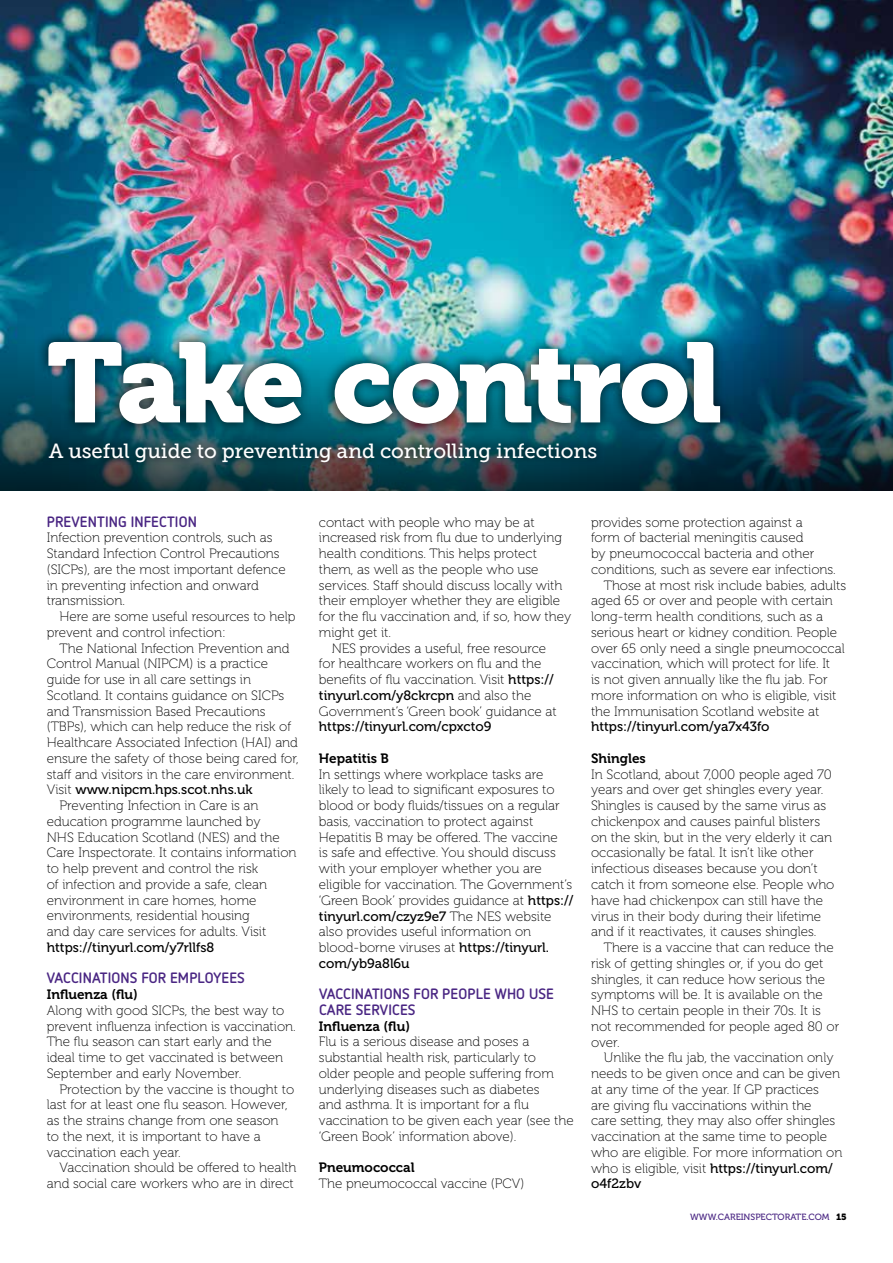
<style>
.page{position:relative;width:893px;height:1263px;background:#fff}
.page>*{position:absolute;margin:0;border:0;box-sizing:border-box;transform-origin:0 0}
.t1{font:112.5px "Museo 900";letter-spacing:-.03em;color:#fff}
.t2{font:20.4px "Museo Slab 500";letter-spacing:-.005em;color:#fff}
.t3{font:700 15px/15.8px "Netto OT";letter-spacing:.01em;color:#4a2683}
.t4{font:13.5px/15.8px "Museo 100";color:#000}
.t5{font:13.5px/15.8px "Museo 500";color:#000}
.t6{font:13.5px "Museo 700";color:#000}
.t7{font:9px "Museo 500";color:#4a2683}
.s1{font-family:"Museo 100"}
.s2{font-family:"Museo 500"}
.s3{font-family:"Museo 900";color:#000}
</style>
<div class="page">
<img style="left:0;top:0;width:893px;height:338px">
<img style="left:231px;top:24px;width:39px;height:65px">
<img style="left:0;top:338px;width:893px;height:152px">
<div style="left:37px;top:330px;width:695px;height:105px;background:#000;opacity:.75"></div>
<div style="left:42px;top:435px;width:562px;height:35px;background:#000;opacity:.75"></div>
<h1 class="t1" style="left:47px;top:319px;width:677px">Take control</h1>
<h2 class="t2" style="left:49px;top:439px;width:550px">A useful guide to preventing and controlling infections</h2>
<p class="t3" style="left:47px;top:513px;width:152px">PREVENTING INFECTION</p>
<p class="t4" style="left:47px;top:530px;width:240px">Infection prevention controls, such as Standard Infection Control Precautions (SICPs), are the most important defence in preventing infection and onward transmission.</p>
<p class="t4" style="left:47px;top:609px;width:250px;text-indent:13px">Here are some useful resources to help prevent and control infection:</p>
<p class="t4" style="left:47px;top:640px;width:254px;text-indent:13px">The National Infection Prevention and Control Manual (NIPCM) is a practice guide for use in all care settings in Scotland. It contains guidance on SICPs and Transmission Based Precautions (TBPs), which can help reduce the risk of Healthcare Associated Infection (HAI) and ensure the safety of those being cared for, staff and visitors in the care environment.</p>
<p class="t5" style="left:47px;top:782px;width:207px"><span class="s1">Visit</span> www.nipcm.hps.scot.nhs.uk</p>
<p class="t4" style="left:47px;top:798px;width:251px;text-indent:13px">Preventing Infection in Care is an education programme launched by<br>NHS Education Scotland (NES) and the Care Inspectorate. It contains information to help prevent and control the risk<br>of infection and provide a safe, clean environment in care homes, home environments, residential housing<br>and day care services for adults. Visit</p>
<p class="t5" style="left:47px;top:940px;width:169px">https://tinyurl.com/y7rllfs8</p>
<p class="t3" style="left:47px;top:970px;width:199px">VACCINATIONS FOR EMPLOYEES</p>
<p class="t6" style="left:47px;top:987px;width:93px">Influenza (flu)</p>
<p class="t4" style="left:47px;top:1003px;width:251px">Along with good SICPs, the best way to prevent influenza infection is vaccination.<br>The flu season can start early and the ideal time to get vaccinated is between September and early November.</p>
<p class="t4" style="left:47px;top:1081px;width:249px;text-indent:13px">Protection by the vaccine is thought to last for at least one flu season. However, as the strains change from one season to the next, it is important to have a vaccination each year.</p>
<p class="t4" style="left:47px;top:1160px;width:251px;text-align:right">Vaccination should be offered to health and social care workers who are in direct</p>
<p class="t4" style="left:319px;top:514px;width:217px">contact with people who may be at</p>
<p class="t4" style="left:319px;top:530px;width:245px">increased risk from flu due to underlying</p>
<p class="t4" style="left:319px;top:546px;width:220px">health conditions. This helps protect</p>
<p class="t4" style="left:319px;top:562px;width:221px">them, as well as the people who use</p>
<p class="t4" style="left:319px;top:577px;width:245px">services. Staff should discuss locally with</p>
<p class="t4" style="left:319px;top:593px;width:243px">their employer whether they are eligible</p>
<p class="t4" style="left:319px;top:609px;width:254px">for the flu vaccination and, if so, how they</p>
<p class="t4" style="left:319px;top:625px;width:74px">might get it.</p>
<p class="t4" style="left:332px;top:640px;width:216px">NES provides a useful, free resource</p>
<p class="t4" style="left:319px;top:656px;width:224px">for healthcare workers on flu and the</p>
<p class="t4" style="left:319px;top:672px;width:236px">benefits of flu vaccination. Visit <span class="s2">https://</span></p>
<p class="t5" style="left:319px;top:688px;width:214px">tinyurl.com/y8ckrcpn <span class="s1">and also the</span></p>
<p class="t4" style="left:319px;top:703px;width:239px">Government’s ‘Green book’ guidance at</p>
<p class="t5" style="left:319px;top:719px;width:174px">https://tinyurl.com/cpxcto9</p>
<p class="t6" style="left:319px;top:751px;width:72px">Hepatitis B</p>
<p class="t4" style="left:319px;top:766px;width:256px">In settings where workplace tasks are likely to lead to significant exposures to blood or body fluids/tissues on a regular basis, vaccination to protect against Hepatitis B may be offered. The vaccine<br>is safe and effective. You should discuss with your employer whether you are eligible for vaccination. The Government’s ‘Green Book’ provides guidance at <span class="s2">https://</span></p>
<p class="t5" style="left:319px;top:908px;width:234px">tinyurl.com/czyz9e7 <span class="s1">The NES website</span></p>
<p class="t4" style="left:319px;top:924px;width:232px">also provides useful information on blood-borne viruses at <span class="s2">https://tinyurl.</span></p>
<p class="t5" style="left:319px;top:955px;width:92px">com/yb9a8l6u</p>
<p class="t3" style="left:319px;top:985px;width:236px">VACCINATIONS FOR PEOPLE WHO USE<br>CARE SERVICES</p>
<p class="t6" style="left:319px;top:1018px;width:93px">Influenza (flu)</p>
<p class="t4" style="left:319px;top:1034px;width:256px">Flu is a serious disease and poses a substantial health risk, particularly to<br>older people and people suffering from underlying diseases such as diabetes<br>and asthma. It is important for a flu vaccination to be given each year (see the ‘Green Book’ information above).</p>
<p class="t6" style="left:319px;top:1160px;width:97px">Pneumococcal</p>
<p class="t4" style="left:319px;top:1176px;width:207px">The pneumococcal vaccine (PCV)</p>
<p class="t4" style="left:591px;top:514px;width:213px">provides some protection against a</p>
<p class="t4" style="left:591px;top:530px;width:214px">form of bacterial meningitis caused</p>
<p class="t4" style="left:591px;top:546px;width:225px">by pneumococcal bacteria and other</p>
<p class="t4" style="left:591px;top:562px;width:246px">conditions, such as severe ear infections.</p>
<p class="t4" style="left:604px;top:577px;width:244px">Those at most risk include babies, adults</p>
<p class="t4" style="left:591px;top:593px;width:243px">aged 65 or over and people with certain</p>
<p class="t4" style="left:591px;top:609px;width:233px">long-term health conditions, such as a</p>
<p class="t4" style="left:591px;top:625px;width:248px">serious heart or kidney condition. People</p>
<p class="t4" style="left:591px;top:640px;width:255px">over 65 only need a single pneumococcal</p>
<p class="t4" style="left:591px;top:656px;width:241px">vaccination, which will protect for life. It</p>
<p class="t4" style="left:591px;top:672px;width:238px">is not given annually like the flu jab. For</p>
<p class="t4" style="left:591px;top:688px;width:247px">more information on who is eligible, visit</p>
<p class="t4" style="left:591px;top:703px;width:230px">the Immunisation Scotland website at</p>
<p class="t5" style="left:591px;top:719px;width:180px">https://tinyurl.com/ya7x43fo</p>
<p class="t6" style="left:591px;top:751px;width:56px">Shingles</p>
<p class="t4" style="left:591px;top:766px;width:245px">In Scotland, about 7,000 people aged 70 years and over get shingles every year.<br>Shingles is caused by the same virus as chickenpox and causes painful blisters on the skin, but in the very elderly it can occasionally be fatal. It isn’t like other infectious diseases because you don’t catch it from someone else. People who have had chickenpox can still have the virus in their body during their lifetime and if it reactivates, it causes shingles.</p>
<p class="t4" style="left:591px;top:940px;width:250px;text-indent:13px">There is a vaccine that can reduce the risk of getting shingles or, if you do get shingles, it can reduce how serious the symptoms will be. It is available on the NHS to certain people in their 70s. It is not recommended for people aged 80 or over.</p>
<p class="t4" style="left:591px;top:1050px;width:253px;text-indent:13px">Unlike the flu jab, the vaccination only needs to be given once and can be given at any time of the year. If GP practices<br>are giving flu vaccinations within the<br>care setting, they may also offer shingles vaccination at the same time to people who are eligible. For more information on</p>
<p class="t5" style="left:591px;top:1160px;width:243px"><span class="s1">who is eligible, visit</span> https://tinyurl.com/ o4f2zbv</p>
<p class="t7" style="left:690px;top:1212px;width:158px">WWW.CAREINSPECTORATE.COM <span class="s3">15</span></p>
</div>
